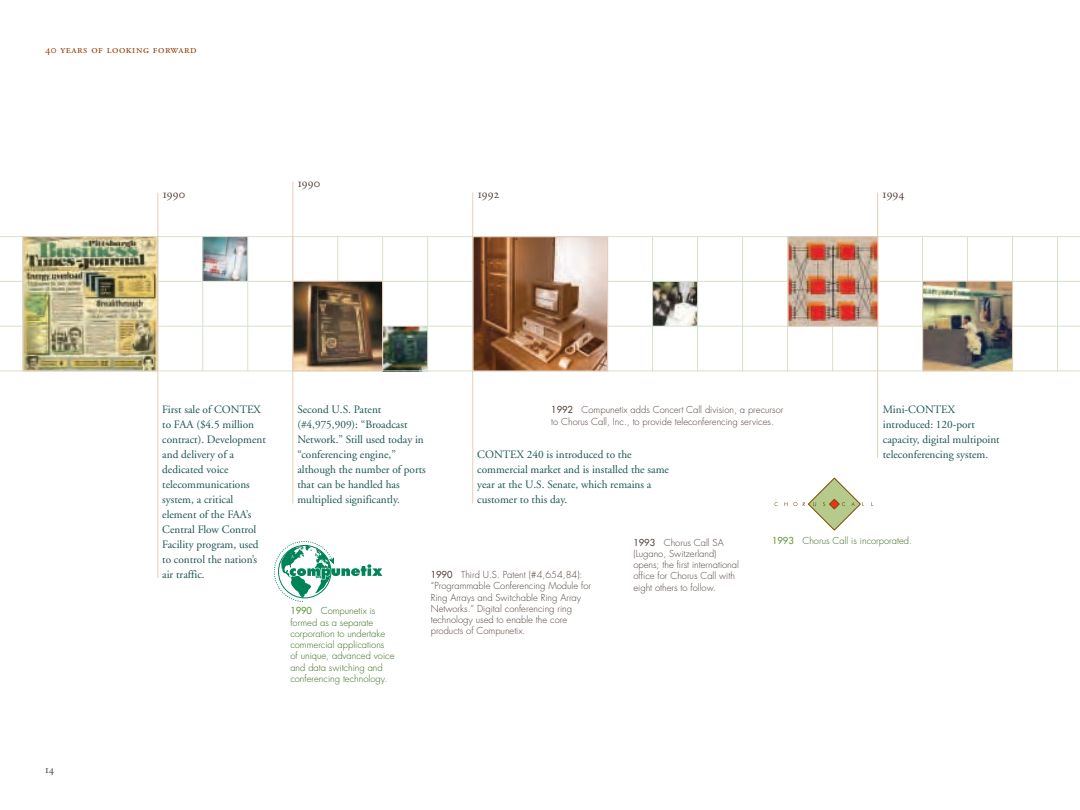
<style>
.page{position:relative;width:1080px;height:810px;background:#fff}
.page>*{position:absolute;margin:0;border:0;box-sizing:border-box;transform-origin:0 0}
.t1{font:12.5px "Adobe Garamond Regular SC";color:#544039}
.t2{font:11.25px/15px "Adobe Garamond";color:#1b5351}
.t3{font:11.25px "Adobe Garamond Regular SC";letter-spacing:.05em;color:#96400e}
.t4{font:11.25px "Adobe Garamond Regular SC";color:#544039}
.t5{font:300 9.38px/11.2px "Futura";color:#544039}
.t6{font:300 9.38px/11.2px "Futura";color:#38691c}
.s1{font-weight:400}
.s2{font-weight:400;color:#5c9731}
</style>
<div class="page">
<img style="left:203px;top:237px;width:44px;height:44px">
<img style="left:653px;top:282px;width:44px;height:44px">
<img style="left:383px;top:327px;width:44px;height:44px">
<hr style="left:22px;top:236px;width:1px;height:135px;background:#d6e3cb">
<hr style="left:202px;top:236px;width:1px;height:135px;background:#d6e3cb">
<hr style="left:247px;top:236px;width:1px;height:135px;background:#d6e3cb">
<hr style="left:337px;top:236px;width:1px;height:135px;background:#d6e3cb">
<hr style="left:382px;top:236px;width:1px;height:135px;background:#d6e3cb">
<hr style="left:427px;top:236px;width:1px;height:135px;background:#d6e3cb">
<hr style="left:652px;top:236px;width:1px;height:135px;background:#d6e3cb">
<hr style="left:697px;top:236px;width:1px;height:135px;background:#d6e3cb">
<hr style="left:742px;top:236px;width:1px;height:135px;background:#d6e3cb">
<hr style="left:787px;top:236px;width:1px;height:135px;background:#d6e3cb">
<hr style="left:832px;top:236px;width:1px;height:135px;background:#d6e3cb">
<hr style="left:922px;top:236px;width:1px;height:135px;background:#d6e3cb">
<hr style="left:967px;top:236px;width:1px;height:135px;background:#d6e3cb">
<hr style="left:1012px;top:236px;width:1px;height:135px;background:#d6e3cb">
<hr style="left:1057px;top:236px;width:1px;height:135px;background:#d6e3cb">
<hr style="left:0;top:236px;width:1080px;height:1px;background:#d6e3cb">
<hr style="left:0;top:281px;width:1080px;height:1px;background:#d6e3cb">
<hr style="left:0;top:326px;width:1080px;height:1px;background:#d6e3cb">
<hr style="left:0;top:371px;width:1080px;height:1px;background:#d6e3cb">
<hr style="left:472px;top:193px;width:1px;height:310px;background:#e7ccb8">
<hr style="left:877px;top:193px;width:1px;height:265px;background:#e7ccb8">
<hr style="left:157px;top:193px;width:1px;height:385px;background:#e7ccb8">
<img style="left:294px;top:283px;width:87px;height:86px">
<div style="left:292px;top:281px;width:91px;height:90px;border:1px solid #e7ccb8"></div>
<img style="left:790px;top:238px;width:86px;height:87px">
<div style="left:788px;top:236px;width:90px;height:91px;border:1px solid #e7ccb8"></div>
<img style="left:475px;top:238px;width:131px;height:131px">
<div style="left:473px;top:236px;width:135px;height:135px;border:1px solid #e7ccb8"></div>
<img style="left:924px;top:283px;width:87px;height:86px">
<div style="left:922px;top:281px;width:91px;height:90px;border:1px solid #e7ccb8"></div>
<img style="left:25px;top:238px;width:131px;height:131px">
<div style="left:23px;top:236px;width:135px;height:135px;border:1px solid #e7ccb8"></div>
<svg style="left:274px;top:541px;width:108px;height:61px"></svg>
<hr style="left:292px;top:182px;width:1px;height:322px;background:#e7ccb8">
<svg style="left:793px;top:502px;width:4px;height:4px"></svg>
<svg style="left:803px;top:478px;width:61px;height:52px"></svg>
<p class="t3" style="left:45px;top:45px;width:153px">40 years of looking forward</p>
<p class="t1" style="left:298px;top:178px;width:24px">1990</p>
<p class="t1" style="left:163px;top:189px;width:24px">1990</p>
<p class="t1" style="left:883px;top:189px;width:23px">1994</p>
<p class="t1" style="left:478px;top:189px;width:23px">1992</p>
<p class="t4" style="left:45px;top:765px;width:11px">14</p>
<p class="t2" style="left:162px;top:403px;width:105px">First sale of CONTEX to FAA ($4.5 million contract). Development and delivery of a dedicated voice telecommunications system, a critical element of the FAA’s<br>Central Flow Control<br>Facility program, used to control the nation’s air traffic.</p>
<p class="t2" style="left:297px;top:403px;width:130px">Second U.S. Patent (#4,975,909): “Broadcast<br>Network.” Still used today in “conferencing engine,” although the number of ports that can be handled has multiplied significantly.</p>
<p class="t5" style="left:551px;top:405px;width:234px"><span class="s1">1992</span> Compunetix adds Concert Call division, a precursor to Chorus Call, Inc., to provide teleconferencing services.</p>
<p class="t2" style="left:477px;top:448px;width:193px">CONTEX 240 is introduced to the commercial market and is installed the same year at the U.S. Senate, which remains a customer to this day.</p>
<p class="t2" style="left:883px;top:403px;width:118px">Mini-CONTEX introduced: 120-port capacity, digital multipoint teleconferencing system.</p>
<p class="t6" style="left:290px;top:606px;width:106px"><span class="s2">1990</span> Compunetix is formed as a separate corporation to undertake commercial applications<br>of unique, advanced voice and data switching and conferencing technology.</p>
<p class="t5" style="left:431px;top:570px;width:162px"><span class="s1">1990</span> Third U.S. Patent (#4,654,84): “Programmable Conferencing Module for Ring Arrays and Switchable Ring Array Networks.” Digital conferencing ring technology used to enable the core products of Compunetix.</p>
<p class="t5" style="left:633px;top:537px;width:107px"><span class="s1">1993</span> Chorus Call SA (Lugano, Switzerland) opens; the first international office for Chorus Call with eight others to follow.</p>
<p class="t6" style="left:772px;top:535px;width:141px"><span class="s2">1993</span> Chorus Call is incorporated.</p>
</div>
